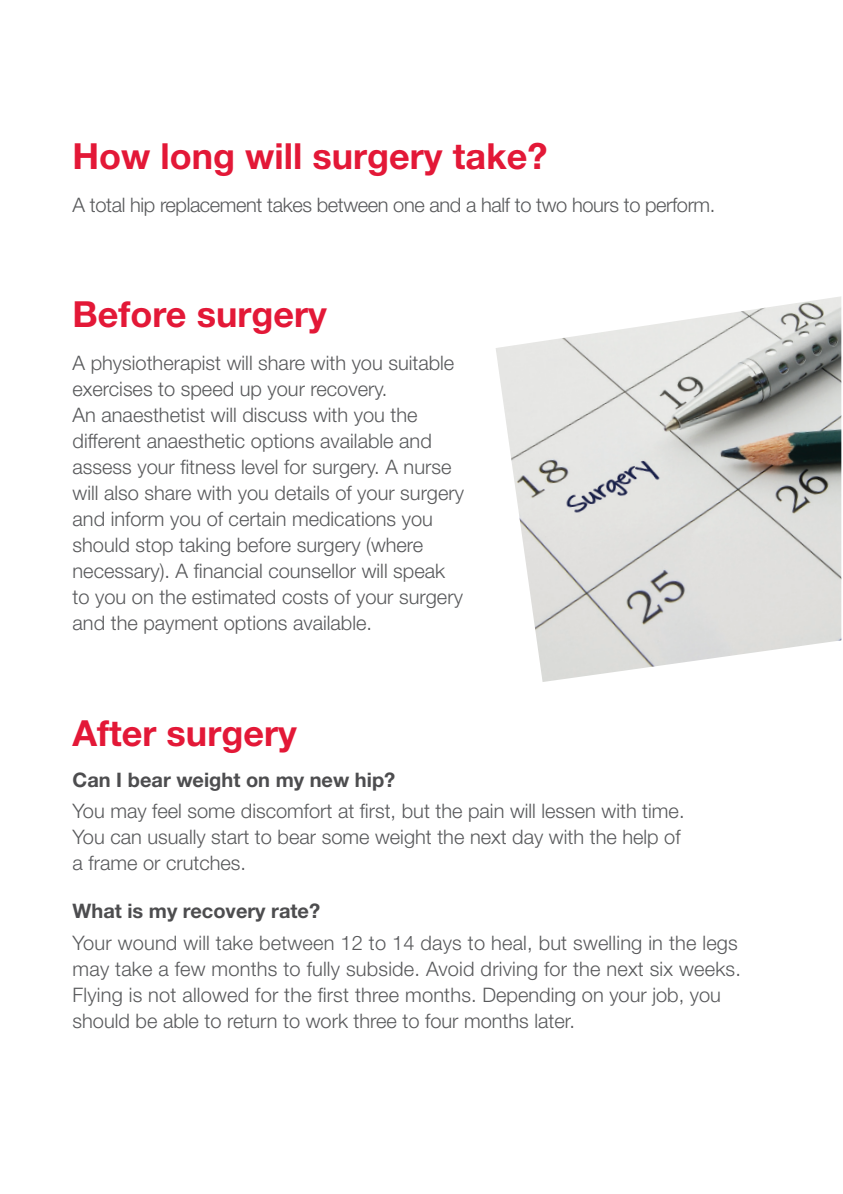
<style>
.page{position:relative;width:843px;height:1194px;background:#fff}
.page>*{position:absolute;margin:0;border:0;box-sizing:border-box;transform-origin:0 0}
.t1{font:700 36px "Helvetica Neue LT Std";color:#e31837}
.t2{font:300 20px/26px "Helvetica Neue LT Std";color:#58595b}
.t3{font:300 20px "Helvetica Neue LT Std";letter-spacing:-.02em;color:#58595b}
.t4{font:700 20px "Helvetica Neue LT Std";color:#4d4d4f}
</style>
<div class="page">
<img style="left:496px;top:296px;width:345px;height:386px">
<p class="t1" style="left:73px;top:134px;width:476px">How long will surgery take?</p>
<p class="t3" style="left:73px;top:193px;width:644px">A total hip replacement takes between one and a half to two hours to perform.</p>
<p class="t1" style="left:73px;top:292px;width:256px">Before surgery</p>
<p class="t2" style="left:73px;top:350px;width:393px">A physiotherapist will share with you suitable exercises to speed up your recovery.<br>An anaesthetist will discuss with you the different anaesthetic options available and assess your fitness level for surgery. A nurse will also share with you details of your surgery and inform you of certain medications you should stop taking before surgery (where necessary). A financial counsellor will speak to you on the estimated costs of your surgery and the payment options available.</p>
<p class="t1" style="left:73px;top:710px;width:226px">After surgery</p>
<p class="t4" style="left:73px;top:767px;width:324px">Can I bear weight on my new hip?</p>
<p class="t2" style="left:73px;top:798px;width:613px">You may feel some discomfort at first, but the pain will lessen with time.<br>You can usually start to bear some weight the next day with the help of a frame or crutches.</p>
<p class="t4" style="left:73px;top:899px;width:249px">What is my recovery rate?</p>
<p class="t2" style="left:73px;top:929px;width:669px">Your wound will take between 12 to 14 days to heal, but swelling in the legs may take a few months to fully subside. Avoid driving for the next six weeks.<br>Flying is not allowed for the first three months. Depending on your job, you should be able to return to work three to four months later.</p>
</div>
